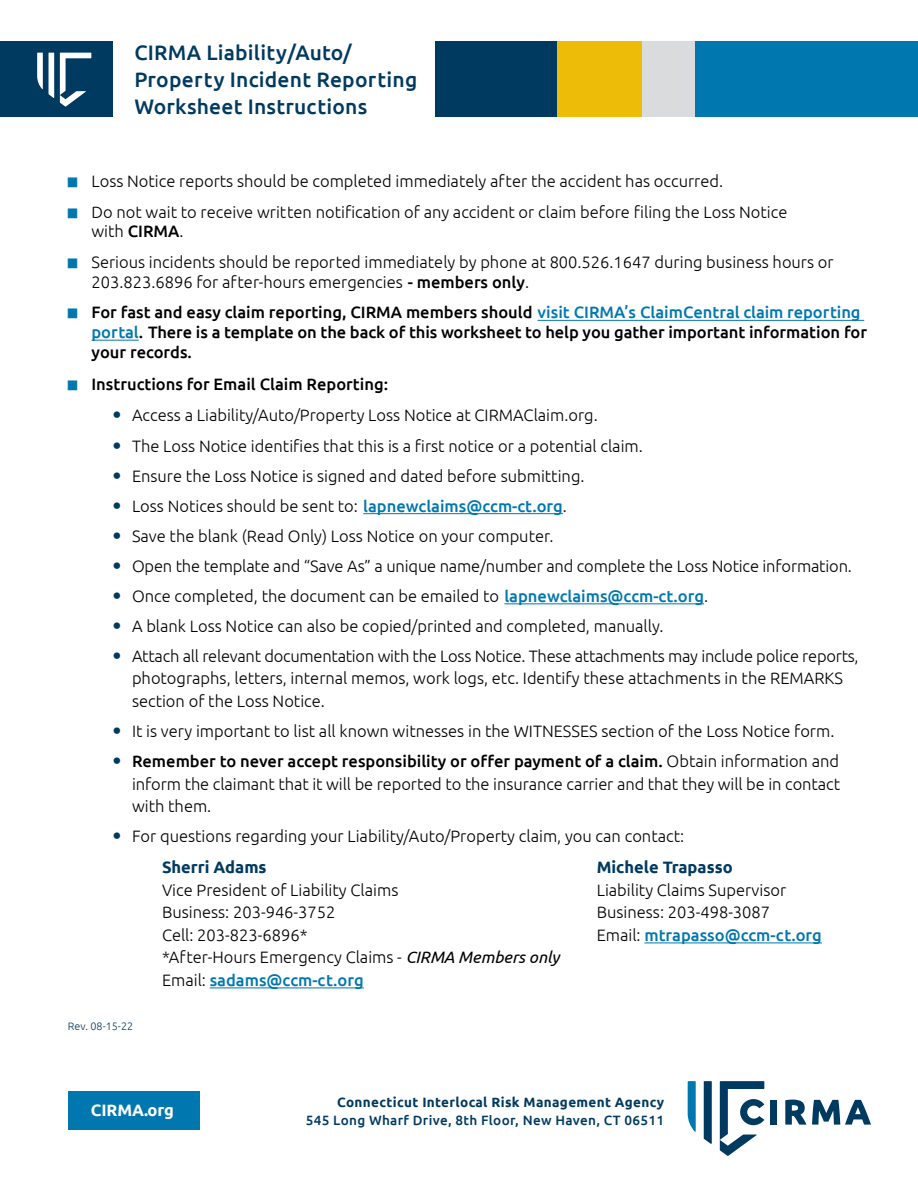
<style>
.page{position:relative;width:918px;height:1188px;background:#fff}
.page>*{position:absolute;margin:0;border:0;box-sizing:border-box;transform-origin:0 0}
.t1{font:500 21px/27px "Ubuntu";letter-spacing:.01em;color:#003a60}
.t2{font:300 16.5px/22.5px "Ubuntu";color:#000}
.t3{font:500 16.5px/19.8px "Ubuntu";color:#000}
.t4{font:700 16.5px "Ubuntu";color:#003a60}
.t5{font:700 16.5px "Ubuntu";letter-spacing:-.01em;color:#fff}
.t6{font:500 13.5px "Ubuntu";letter-spacing:.025em;color:#003a60}
.t7{font:700 13.5px "Ubuntu";letter-spacing:.025em;color:#003a60}
.t8{font:300 10.8px "Ubuntu";color:#003a60}
.s1{color:#0077ae}
.s2{font-weight:500}
.s3{font-family:"Helvetica Neue LT";font-weight:400;font-size:18px;color:#003a60}
.s4{font-weight:500;color:#0077ae}
.s5{font-weight:700;color:#003a60}
.s6{font-weight:400;font-style:italic}
</style>
<div class="page">
<div style="left:557px;top:41px;width:86px;height:76px;background:#ecbc09"></div>
<div style="left:0;top:42px;width:112px;height:75px;background:#003a60"></div>
<div style="left:643px;top:41px;width:53px;height:76px;background:#dadbdc"></div>
<div style="left:696px;top:41px;width:222px;height:76px;background:#0077ae"></div>
<hr style="left:538px;top:320px;width:326px;height:1px;background:#0077ae">
<hr style="left:92px;top:340px;width:47px;height:1px;background:#0077ae">
<hr style="left:363px;top:513px;width:200px;height:1px;background:#0077ae">
<hr style="left:504px;top:604px;width:200px;height:1px;background:#0077ae">
<div style="left:435px;top:41px;width:122px;height:76px;background:#003a60"></div>
<hr style="left:210px;top:988px;width:154px;height:1px;background:#0077ae">
<svg style="left:49px;top:53px;width:5px;height:45px"></svg>
<svg style="left:37px;top:53px;width:6px;height:36px"></svg>
<svg style="left:60px;top:53px;width:31px;height:54px"></svg>
<div style="left:770px;top:1100px;width:6px;height:25px;background:#003a60"></div>
<svg style="left:785px;top:1100px;width:86px;height:25px"></svg>
<svg style="left:704px;top:1081px;width:8px;height:63px"></svg>
<svg style="left:688px;top:1081px;width:8px;height:51px"></svg>
<svg style="left:720px;top:1081px;width:44px;height:75px"></svg>
<div style="left:68px;top:1092px;width:131px;height:38px;background:#0077ae"></div>
<hr style="left:644px;top:943px;width:178px;height:1px;background:#0077ae">
<p class="t1" style="left:134px;top:38px;width:284px">CIRMA Liability/Auto/<br>Property Incident Reporting<br>Worksheet Instructions</p>
<p class="t2" style="left:68px;top:169px;width:657px"><span class="s1">■</span> Loss Notice reports should be completed immediately after the accident has occurred.</p>
<p class="t2" style="left:92px;top:201px;width:697px;line-height:19.8px;text-indent:-24px"><span class="s1">■</span> Do not wait to receive written notification of any accident or claim before filing the Loss Notice with <span class="s2">CIRMA</span>.</p>
<p class="t2" style="left:92px;top:252px;width:744px;line-height:19.8px;text-indent:-24px"><span class="s1">■</span> Serious incidents should be reported immediately by phone at 800.526.1647 during business hours or<br>203.823.6896 for after-hours emergencies <span class="s2">- members only</span>.</p>
<p class="t3" style="left:92px;top:302px;width:777px;text-indent:-24px"><span class="s1">■</span> For fast and easy claim reporting, CIRMA members should <span class="s1">visit CIRMA’s ClaimCentral claim reporting portal</span>. There is a template on the back of this worksheet to help you gather important information for your records.</p>
<p class="t3" style="left:68px;top:374px;width:322px"><span class="s1">■</span> Instructions for Email Claim Reporting:</p>
<p class="t2" style="left:112px;top:404px;width:487px"><span class="s3">•</span> Access a Liability/Auto/Property Loss Notice at CIRMAClaim.org.</p>
<p class="t2" style="left:112px;top:434px;width:532px"><span class="s3">•</span> The Loss Notice identifies that this is a first notice or a potential claim.</p>
<p class="t2" style="left:112px;top:464px;width:474px"><span class="s3">•</span> Ensure the Loss Notice is signed and dated before submitting.</p>
<p class="t2" style="left:112px;top:494px;width:456px"><span class="s3">•</span> Loss Notices should be sent to: <span class="s4">lapnewclaims@ccm-ct.org</span>.</p>
<p class="t2" style="left:112px;top:524px;width:443px"><span class="s3">•</span> Save the blank (Read Only) Loss Notice on your computer.</p>
<p class="t2" style="left:112px;top:554px;width:741px"><span class="s3">•</span> Open the template and “Save As” a unique name/number and complete the Loss Notice information.</p>
<p class="t2" style="left:112px;top:584px;width:597px"><span class="s3">•</span> Once completed, the document can be emailed to <span class="s4">lapnewclaims@ccm-ct.org</span>.</p>
<p class="t2" style="left:112px;top:614px;width:553px"><span class="s3">•</span> A blank Loss Notice can also be copied/printed and completed, manually.</p>
<p class="t2" style="left:132px;top:644px;width:728px;text-indent:-20px"><span class="s3">•</span> Attach all relevant documentation with the Loss Notice. These attachments may include police reports, photographs, letters, internal memos, work logs, etc. Identify these attachments in the REMARKS section of the Loss Notice.</p>
<p class="t2" style="left:112px;top:719px;width:723px"><span class="s3">•</span> It is very important to list all known witnesses in the WITNESSES section of the Loss Notice form.</p>
<p class="t2" style="left:132px;top:750px;width:710px;text-align:justify;text-indent:-20px"><span class="s3">•</span> <span class="s2">Remember to never accept responsibility or offer payment of a claim.</span> Obtain information and inform the claimant that it will be reported to the insurance carrier and that they will be in contact with them.</p>
<p class="t2" style="left:162px;top:820px;width:524px;line-height:31.2px;text-indent:-50px"><span class="s3">•</span> For questions regarding your Liability/Auto/Property claim, you can contact:<br><span class="s5">Sherri Adams</span></p>
<p class="t2" style="left:162px;top:878px;width:399px">Vice President of Liability Claims<br>Business: 203-946-3752<br>Cell: 203-823-6896*<br>*After-Hours Emergency Claims - <span class="s6">CIRMA Members only<br></span>Email: <span class="s4">sadams@ccm-ct.org</span></p>
<p class="t4" style="left:597px;top:858px;width:138px">Michele Trapasso</p>
<p class="t2" style="left:597px;top:878px;width:227px">Liability Claims Supervisor<br>Business: 203-498-3087<br>Email: <span class="s4">mtrapasso@ccm-ct.org</span></p>
<p class="t8" style="left:68px;top:1020px;width:67px">Rev. 08-15-22</p>
<p class="t5" style="left:91px;top:1100px;width:84px">CIRMA.org</p>
<p class="t7" style="left:337px;top:1094px;width:329px">Connecticut Interlocal Risk Management Agency</p>
<p class="t6" style="left:306px;top:1111px;width:360px">545 Long Wharf Drive, 8th Floor, New Haven, CT 06511</p>
</div>
